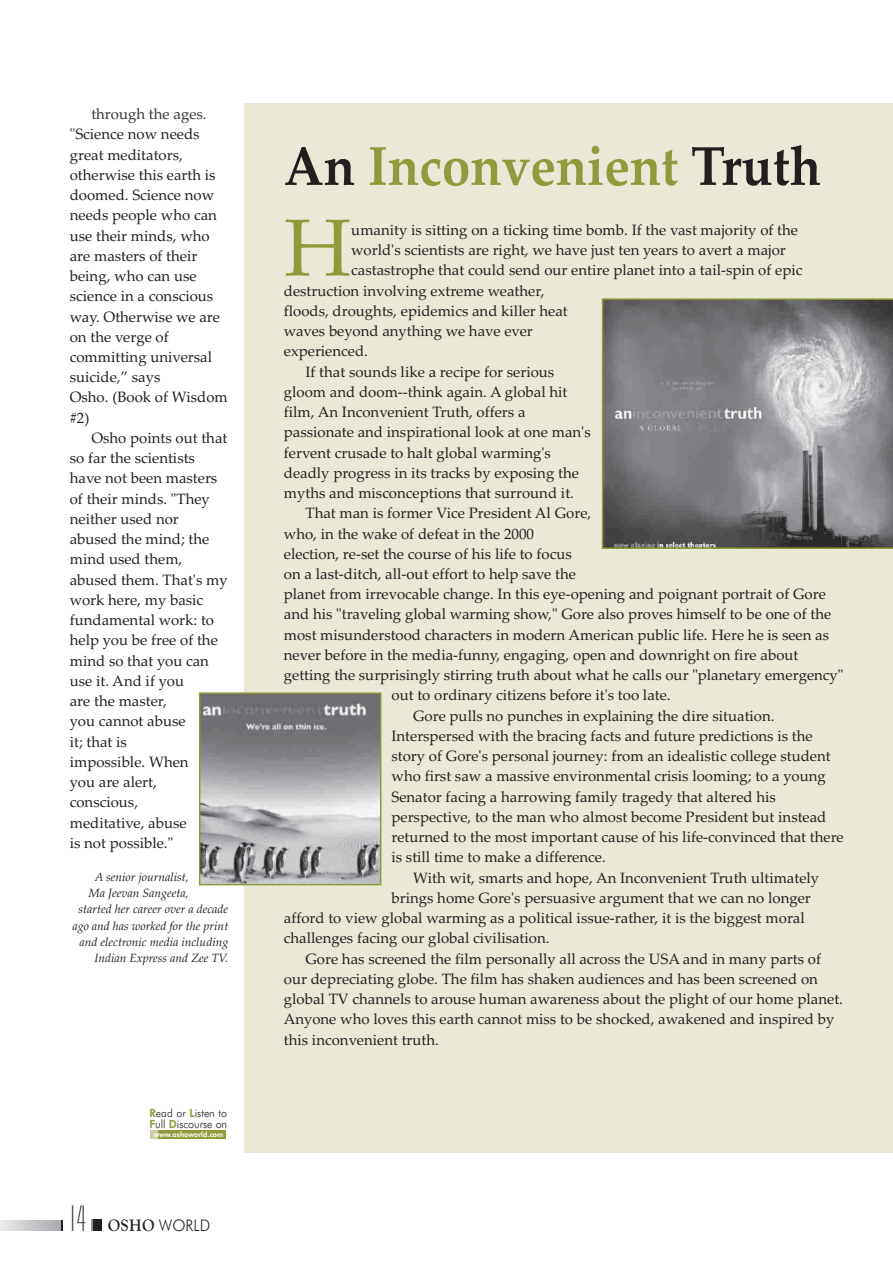
<style>
.page{position:relative;width:893px;height:1263px;background:#fff}
.page>*{position:absolute;margin:0;border:0;box-sizing:border-box;transform-origin:0 0}
.t1{font:81px "Palatino Linotype";color:#919a3c}
.t2{font:700 54.6px "Palatino Linotype";color:#919a3c;scale:.94 1}
.t3{font:300 16.05px "Futura BT";color:#231f20;scale:.94 1}
.t4{font:15px/20.2px "Palatino Linotype";color:#231f20}
.t5{font:italic 12px "Palatino Linotype";color:#231f20}
.t6{font:300 11.4px "Futura BT";color:#231f20;scale:.94 1}
.t7{font:800 11.4px "Futura BT";color:#919a3c;scale:.94 1}
.t8{font:800 7.35px "Futura BT";color:#fff;scale:.94 1}
.s1{color:#363536}
.s2{font-weight:800;color:#919a3c}
.s3{font-family:"Huxley Vertical BT";font-weight:400;font-size:35.7px}
.s4{font-family:"Goudy";font-weight:700;font-size:17.1px}
.s5{color:#231f20}
</style>
<div class="page">
<div style="left:245px;top:103px;width:648px;height:1050px;background:#eae8d7"></div>
<svg style="left:0;top:1220px;width:61px;height:11px"></svg>
<svg style="left:61px;top:1220px;width:2px;height:11px"></svg>
<div style="left:94px;top:1219px;width:8px;height:12px;background:#231f20"></div>
<svg style="left:91px;top:1219px;width:2px;height:12px"></svg>
<div style="left:150px;top:1130px;width:76px;height:9px;background:#919a3c"></div>
<div style="left:150px;top:1130px;width:8px;height:9px;background:#cccba4"></div>
<img style="left:201px;top:694px;width:178px;height:189px">
<div style="left:199px;top:692px;width:182px;height:193px;border:1px solid #919a3c"></div>
<svg style="left:602px;top:298px;width:291px;height:251px;background:#838484"></svg>
<p class="t4" style="left:70px;top:106px;width:160px;text-indent:22px"><span class="s1">through the ages. "</span>Science now needs great meditators, otherwise this earth is doomed. Science now needs people who can use their minds, who are masters of their being, who can use science in a conscious way. Otherwise we are on the verge of committing universal suicide,” says<br>Osho. (Book of Wisdom #2)</p>
<p class="t4" style="left:70px;top:429px;width:159px;text-indent:22px">Osho points out that so far the scientists have not been masters of their minds. "They neither used nor abused the mind; the mind used them, abused them. That's my work here, my basic fundamental work: to help you be free of the mind so that you can use it. And if you<br>are the master,<br>you cannot abuse<br>it; that is<br>impossible. When<br>you are alert, conscious,<br>meditative, abuse<br>is not possible."</p>
<p class="t5" style="left:95px;top:872px;width:95px">A senior journalist,</p>
<p class="t5" style="left:89px;top:888px;width:102px">Ma Jeevan Sangeeta,</p>
<p class="t5" style="left:78px;top:905px;width:151px">started her career over a decade</p>
<p class="t5" style="left:72px;top:921px;width:157px">ago and has worked for the print</p>
<p class="t5" style="left:80px;top:937px;width:150px">and electronic media including</p>
<p class="t5" style="left:94px;top:953px;width:135px">Indian Express and Zee TV.</p>
<p class="t6" style="left:149px;top:1108px;width:84px"><span class="s2">R</span>ead or isten to</p>
<p class="t7" style="left:190px;top:1108px;width:7px">L</p>
<p class="t6" style="left:155px;top:1119px;width:78px">ull iscourse on</p>
<p class="t7" style="left:149px;top:1119px;width:31px">F D</p>
<p class="t8" style="left:154px;top:1132px;width:75px">www.oshoworld.com</p>
<p class="t3" style="left:69px;top:1218px;width:152px"><span class="s3">14</span> <span class="s4">OSHO</span> WORLD</p>
<h2 class="t2" style="left:284px;top:145px;width:573px"><span class="s5">An</span> Inconvenient <span class="s5">Truth</span></h2>
<h1 class="t1" style="left:284px;top:216px;width:69px">H</h1>
<p class="t4" style="left:351px;top:221px;width:448px">umanity is sitting on a ticking time bomb. If the vast majority of the</p>
<p class="t4" style="left:351px;top:242px;width:436px">world's scientists are right, we have just ten years to avert a major</p>
<p class="t4" style="left:351px;top:262px;width:453px">castastrophe that could send our entire planet into a tail-spin of epic</p>
<p class="t4" style="left:284px;top:282px;width:262px">destruction involving extreme weather,</p>
<p class="t4" style="left:284px;top:302px;width:285px">floods, droughts, epidemics and killer heat</p>
<p class="t4" style="left:284px;top:323px;width:250px">waves beyond anything we have ever</p>
<p class="t4" style="left:284px;top:343px;width:86px">experienced.</p>
<p class="t4" style="left:305px;top:363px;width:250px">If that sounds like a recipe for serious</p>
<p class="t4" style="left:284px;top:383px;width:285px">gloom and doom--think again. A global hit</p>
<p class="t4" style="left:284px;top:404px;width:243px">film, An Inconvenient Truth, offers a</p>
<p class="t4" style="left:284px;top:424px;width:308px">passionate and inspirational look at one man's</p>
<p class="t4" style="left:284px;top:444px;width:269px">fervent crusade to halt global warming's</p>
<p class="t4" style="left:284px;top:464px;width:297px">deadly progress in its tracks by exposing the</p>
<p class="t4" style="left:284px;top:485px;width:292px">myths and misconceptions that surround it.</p>
<p class="t4" style="left:305px;top:505px;width:287px">That man is former Vice President Al Gore,</p>
<p class="t4" style="left:284px;top:525px;width:252px">who, in the wake of defeat in the 2000</p>
<p class="t4" style="left:284px;top:545px;width:289px">election, re-set the course of his life to focus</p>
<p class="t4" style="left:284px;top:565px;width:294px">on a last-ditch, all-out effort to help save the</p>
<p class="t4" style="left:284px;top:586px;width:543px">planet from irrevocable change. In this eye-opening and poignant portrait of Gore</p>
<p class="t4" style="left:284px;top:606px;width:549px">and his "traveling global warming show," Gore also proves himself to be one of the</p>
<p class="t4" style="left:284px;top:626px;width:547px">most misunderstood characters in modern American public life. Here he is seen as</p>
<p class="t4" style="left:284px;top:646px;width:516px">never before in the media-funny, engaging, open and downright on fire about</p>
<p class="t4" style="left:284px;top:667px;width:561px">getting the surprisingly stirring truth about what he calls our "planetary emergency"</p>
<p class="t4" style="left:391px;top:687px;width:281px">out to ordinary citizens before it's too late.</p>
<p class="t4" style="left:413px;top:707px;width:363px">Gore pulls no punches in explaining the dire situation.</p>
<p class="t4" style="left:391px;top:727px;width:423px">Interspersed with the bracing facts and future predictions is the</p>
<p class="t4" style="left:391px;top:748px;width:441px">story of Gore's personal journey: from an idealistic college student</p>
<p class="t4" style="left:391px;top:768px;width:436px">who first saw a massive environmental crisis looming; to a young</p>
<p class="t4" style="left:391px;top:788px;width:386px">Senator facing a harrowing family tragedy that altered his</p>
<p class="t4" style="left:391px;top:808px;width:436px">perspective, to the man who almost become President but instead</p>
<p class="t4" style="left:391px;top:829px;width:454px">returned to the most important cause of his life-convinced that there</p>
<p class="t4" style="left:391px;top:849px;width:216px">is still time to make a difference.</p>
<p class="t4" style="left:413px;top:869px;width:408px">With wit, smarts and hope, An Inconvenient Truth ultimately</p>
<p class="t4" style="left:391px;top:889px;width:421px">brings home Gore's persuasive argument that we can no longer</p>
<p class="t4" style="left:284px;top:909px;width:522px">afford to view global warming as a political issue-rather, it is the biggest moral</p>
<p class="t4" style="left:284px;top:930px;width:267px">challenges facing our global civilisation.</p>
<p class="t4" style="left:305px;top:950px;width:517px">Gore has screened the film personally all across the USA and in many parts of</p>
<p class="t4" style="left:284px;top:970px;width:536px">our depreciating globe. The film has shaken audiences and has been screened on</p>
<p class="t4" style="left:284px;top:990px;width:561px">global TV channels to arouse human awareness about the plight of our home planet.</p>
<p class="t4" style="left:284px;top:1011px;width:552px">Anyone who loves this earth cannot miss to be shocked, awakened and inspired by</p>
<p class="t4" style="left:284px;top:1031px;width:157px">this inconvenient truth.</p>
</div>
